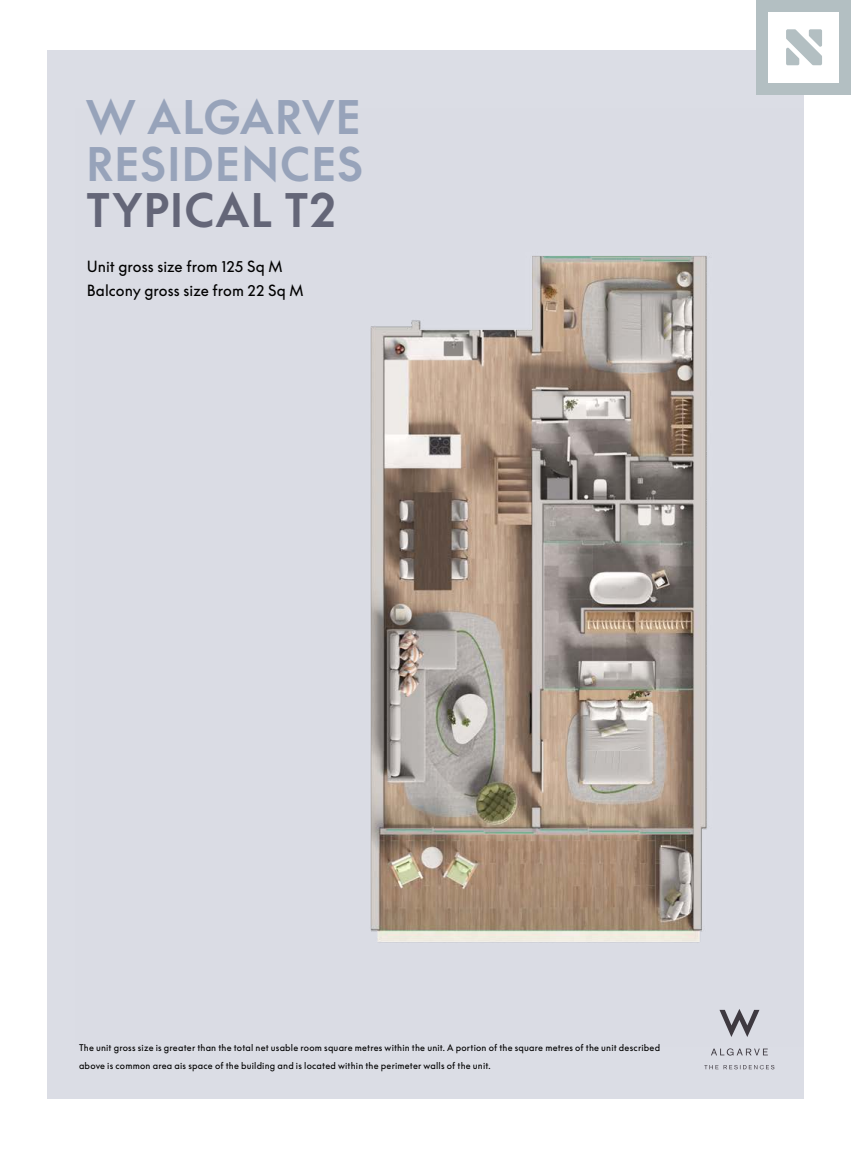
<style>
.page{position:relative;width:851px;height:1149px;background:#fff}
.page>*{position:absolute;margin:0;border:0;box-sizing:border-box;transform-origin:0 0}
.t1{font:600 45px/46.5px "W Supreme";letter-spacing:.02em;color:#97a3ba}
.t2{font:600 45px "W Supreme";letter-spacing:.02em;color:#646678}
.t3{font:15px/24px "W Supreme";color:#000}
.t4{font:9px/18px "W Supreme";letter-spacing:.02em;color:#000}
</style>
<div class="page">
<div style="left:47px;top:50px;width:756px;height:1048px;background:#dbdde5"></div>
<img style="left:370px;top:256px;width:337px;height:687px">
<div style="left:756px;top:0;width:94px;height:94px;background:#b3bfc2"></div>
<div style="left:768px;top:12px;width:70px;height:70px;background:#fff"></div>
<svg style="left:786px;top:29px;width:35px;height:36px"></svg>
<svg style="left:704px;top:1009px;width:70px;height:60px"></svg>
<h1 class="t1" style="left:86px;top:95px;width:278px">W ALGARVE<br>RESIDENCES</h1>
<h1 class="t2" style="left:86px;top:185px;width:252px">TYPICAL T2</h1>
<h2 class="t3" style="left:87px;top:254px;width:218px">Unit gross size from 125 Sq M<br>Balcony gross size from 22 Sq M</h2>
<p class="t4" style="left:79px;top:1038px;width:582px">The unit gross size is greater than the total net usable room square metres within the unit. A portion of the square metres of the unit described above is common area ais space of the building and is located within the perimeter walls of the unit.</p>
</div>
